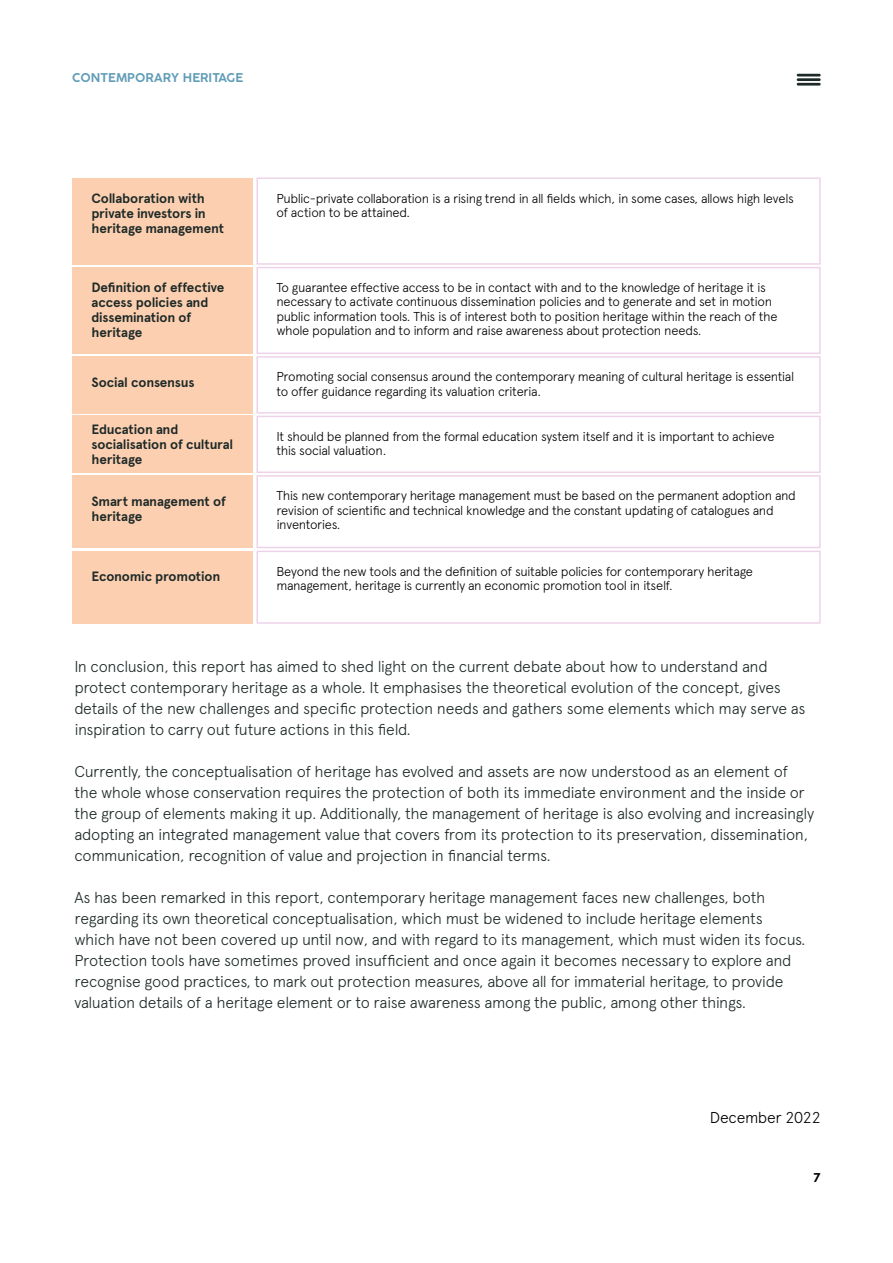
<style>
.page{position:relative;width:893px;height:1263px;background:#fff}
.page>*{position:absolute;margin:0;border:0;box-sizing:border-box;transform-origin:0 0}
.t1{font:300 15.75px/21px "Apercu";letter-spacing:-.02em;color:#1e2a28}
.t2{font:300 15.75px "Apercu";letter-spacing:-.015em;color:#000}
.t3{font:700 13.5px/15px "Apercu";letter-spacing:-.01em;color:#1e2a28}
.t4{font:300 12.9px/14.4px "Apercu";letter-spacing:-.03em;color:#000}
.t5{font:300 12px "Cocogoose Pro";color:#619db7}
.t6{font:300 12px "Cocogoose Pro";color:#000}
</style>
<div class="page">
<hr style="left:797px;top:74px;width:24px;height:2px;background:#1e2a28">
<hr style="left:797px;top:78px;width:24px;height:3px;background:#1e2a28">
<hr style="left:797px;top:83px;width:24px;height:3px;background:#1e2a28">
<div style="left:72px;top:178px;width:181px;height:87px;background:#fccfb0"></div>
<div style="left:72px;top:267px;width:181px;height:87px;background:#fccfb0"></div>
<div style="left:72px;top:356px;width:181px;height:58px;background:#fccfb0"></div>
<div style="left:72px;top:416px;width:181px;height:57px;background:#fccfb0"></div>
<div style="left:72px;top:475px;width:181px;height:73px;background:#fccfb0"></div>
<div style="left:72px;top:551px;width:181px;height:73px;background:#fccfb0"></div>
<div style="left:256px;top:177px;width:565px;height:88px;border:2px solid #dca7d3"></div>
<div style="left:256px;top:267px;width:565px;height:87px;border:2px solid #dca7d3"></div>
<div style="left:256px;top:356px;width:565px;height:58px;border:2px solid #dca7d3"></div>
<div style="left:256px;top:416px;width:565px;height:57px;border:2px solid #dca7d3"></div>
<div style="left:256px;top:475px;width:565px;height:73px;border:2px solid #dca7d3"></div>
<div style="left:256px;top:551px;width:565px;height:73px;border:2px solid #dca7d3"></div>
<p class="t5" style="left:72px;top:70px;width:173px">CONTEMPORARY HERITAGE</p>
<p class="t3" style="left:91px;top:191px;width:134px">Collaboration with private investors in heritage management</p>
<p class="t3" style="left:91px;top:280px;width:134px">Definition of effective access policies and dissemination of heritage</p>
<p class="t3" style="left:91px;top:375px;width:105px">Social consensus</p>
<p class="t3" style="left:91px;top:422px;width:143px">Education and socialisation of cultural heritage</p>
<p class="t3" style="left:91px;top:494px;width:136px">Smart management of heritage</p>
<p class="t3" style="left:91px;top:569px;width:130px">Economic promotion</p>
<p class="t4" style="left:276px;top:191px;width:519px">Public-private collaboration is a rising trend in all fields which, in some cases, allows high levels of action to be attained.</p>
<p class="t4" style="left:276px;top:280px;width:503px">To guarantee effective access to be in contact with and to the knowledge of heritage it is necessary to activate continuous dissemination policies and to generate and set in motion public information tools. This is of interest both to position heritage within the reach of the whole population and to inform and raise awareness about protection needs.</p>
<p class="t4" style="left:276px;top:369px;width:519px">Promoting social consensus around the contemporary meaning of cultural heritage is essential to offer guidance regarding its valuation criteria.</p>
<p class="t4" style="left:276px;top:429px;width:500px">It should be planned from the formal education system itself and it is important to achieve this social valuation.</p>
<p class="t4" style="left:276px;top:488px;width:521px">This new contemporary heritage management must be based on the permanent adoption and revision of scientific and technical knowledge and the constant updating of catalogues and inventories.</p>
<p class="t4" style="left:276px;top:564px;width:478px">Beyond the new tools and the definition of suitable policies for contemporary heritage management, heritage is currently an economic promotion tool in itself.</p>
<p class="t1" style="left:74px;top:656px;width:733px">In conclusion, this report has aimed to shed light on the current debate about how to understand and protect contemporary heritage as a whole. It emphasises the theoretical evolution of the concept, gives details of the new challenges and specific protection needs and gathers some elements which may serve as inspiration to carry out future actions in this field.</p>
<p class="t1" style="left:74px;top:761px;width:741px">Currently, the conceptualisation of heritage has evolved and assets are now understood as an element of the whole whose conservation requires the protection of both its immediate environment and the inside or the group of elements making it up. Additionally, the management of heritage is also evolving and increasingly adopting an integrated management value that covers from its protection to its preservation, dissemination, communication, recognition of value and projection in financial terms.</p>
<p class="t1" style="left:74px;top:887px;width:733px">As has been remarked in this report, contemporary heritage management faces new challenges, both regarding its own theoretical conceptualisation, which must be widened to include heritage elements which have not been covered up until now, and with regard to its management, which must widen its focus.<br>Protection tools have sometimes proved insufficient and once again it becomes necessary to explore and recognise good practices, to mark out protection measures, above all for immaterial heritage, to provide valuation details of a heritage element or to raise awareness among the public, among other things.</p>
<p class="t2" style="left:710px;top:1108px;width:112px">December 2022</p>
<p class="t6" style="left:813px;top:1170px;width:9px">7</p>
</div>
